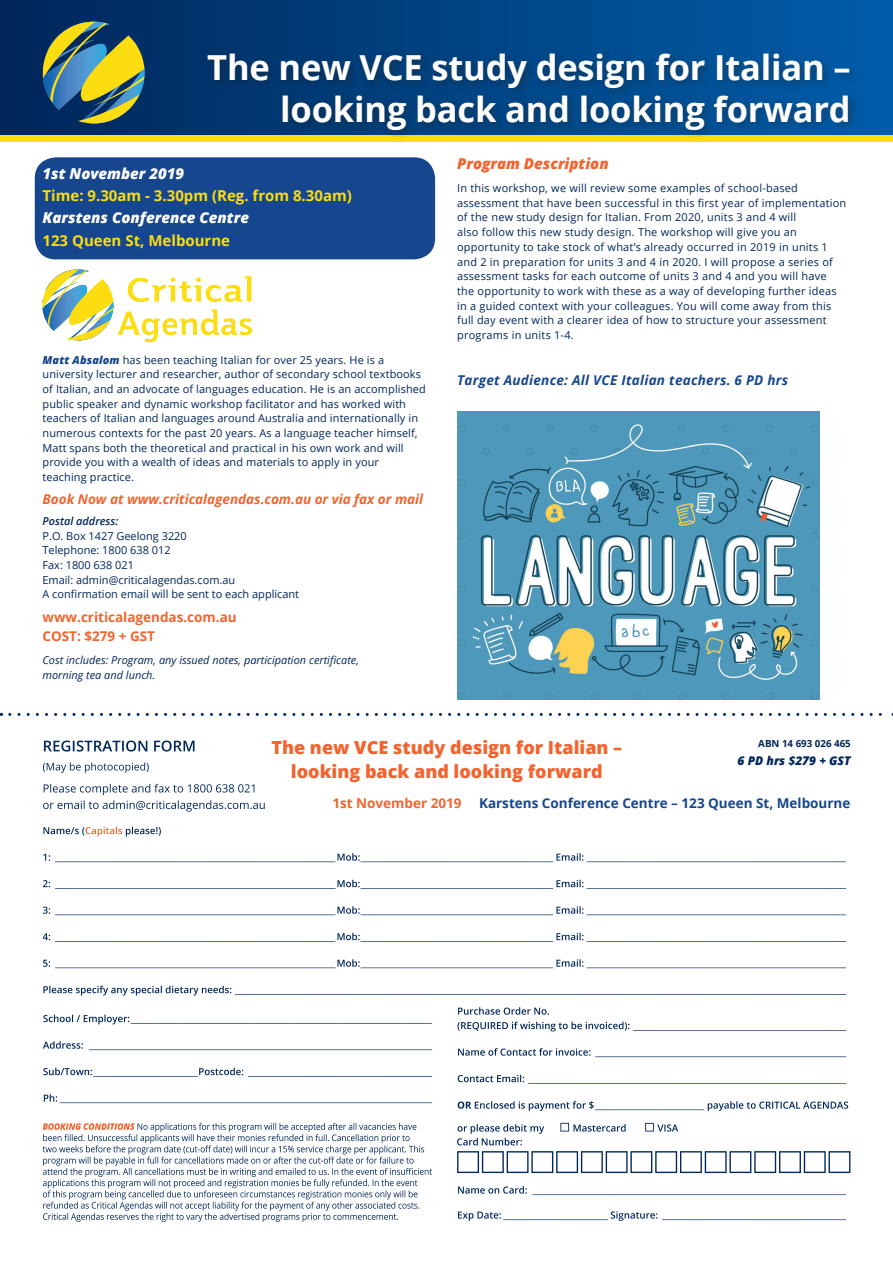
<style>
.page{position:relative;width:893px;height:1263px;background:#fff}
.page>*{position:absolute;margin:0;border:0;box-sizing:border-box;transform-origin:0 0}
.t1{font:700 34.5px/41.4px "Open Sans";letter-spacing:-.005em;color:#fff;text-align:right}
.t2{font:800 18px/24px "Open Sans";color:#f2642f;text-align:center}
.t3{font:700 15px "Open Sans";color:#fbdd12}
.t4{font:italic 800 15px "Open Sans";color:#fff}
.t5{font:italic 800 15px "Open Sans";color:#f2642f}
.t6{font:700 13.5px/19.5px "Open Sans";color:#f2642f}
.t7{font:italic 700 13.5px "Open Sans";color:#f2642f}
.t8{font:700 13.5px "Open Sans";color:#16468d}
.t9{font:italic 700 13.5px "Open Sans";letter-spacing:.02em;color:#16468d}
.t10{font:italic 800 12px "Open Sans";color:#00265a}
.t11{font:10.95px/14.7px "Open Sans";letter-spacing:.01em;color:#00265a}
.t12{font:italic 10.95px/14.7px "Open Sans";color:#00265a}
.t13{font:italic 600 10.95px "Open Sans";color:#00265a}
.t14{font:700 9.75px "Open Sans";color:#00265a}
.s1{font-weight:800;font-style:italic;color:#16468d}
</style>
<div class="page">
<svg style="left:0;top:0;width:893px;height:135px;background:#00407f"></svg>
<div style="left:0;top:135px;width:893px;height:7px;background:#fbdd12"></div>
<svg style="left:43px;top:22px;width:101px;height:101px;background:#67815f"></svg>
<div style="left:203px;top:49px;width:657px;height:92px;background:#231f20;opacity:.4"></div>
<div style="left:35px;top:157px;width:400px;height:102px;background:#16468d;border-radius:21px"></div>
<svg style="left:10px;top:713px;width:883px;height:3px"></svg>
<svg style="left:43px;top:784px;width:222px;height:28px"></svg>
<svg style="left:43px;top:762px;width:106px;height:11px"></svg>
<svg style="left:44px;top:740px;width:151px;height:11px"></svg>
<svg style="left:43px;top:269px;width:209px;height:73px"></svg>
<img style="left:457px;top:411px;width:363px;height:288px">
<svg style="left:44px;top:1094px;width:388px;height:9px"></svg>
<svg style="left:43px;top:1068px;width:389px;height:9px"></svg>
<svg style="left:43px;top:1041px;width:389px;height:9px"></svg>
<svg style="left:43px;top:1015px;width:389px;height:9px"></svg>
<svg style="left:43px;top:986px;width:803px;height:9px"></svg>
<svg style="left:43px;top:959px;width:803px;height:9px"></svg>
<svg style="left:43px;top:933px;width:803px;height:9px"></svg>
<svg style="left:43px;top:906px;width:803px;height:9px"></svg>
<svg style="left:43px;top:880px;width:803px;height:9px"></svg>
<svg style="left:43px;top:853px;width:803px;height:9px"></svg>
<svg style="left:43px;top:827px;width:118px;height:9px"></svg>
<svg style="left:43px;top:1123px;width:389px;height:99px"></svg>
<svg style="left:458px;top:1211px;width:388px;height:10px"></svg>
<svg style="left:458px;top:1186px;width:388px;height:9px"></svg>
<svg style="left:457px;top:1151px;width:393px;height:22px"></svg>
<svg style="left:458px;top:1101px;width:390px;height:10px"></svg>
<svg style="left:458px;top:1075px;width:388px;height:9px"></svg>
<svg style="left:458px;top:1048px;width:388px;height:9px"></svg>
<svg style="left:457px;top:1022px;width:389px;height:9px"></svg>
<svg style="left:458px;top:1007px;width:91px;height:8px"></svg>
<svg style="left:457px;top:1123px;width:221px;height:22px"></svg>
<h1 class="t1" style="left:207px;top:46px;width:645px">The new VCE study design for Italian – looking back and looking forward</h1>
<h3 class="t4" style="left:43px;top:162px;width:143px">1st November 2019</h3>
<h3 class="t3" style="left:43px;top:185px;width:311px">Time: 9.30am - 3.30pm (Reg. from 8.30am)</h3>
<h3 class="t4" style="left:43px;top:207px;width:208px">Karstens Conference Centre</h3>
<h3 class="t3" style="left:43px;top:230px;width:189px">123 Queen St, Melbourne</h3>
<p class="t11" style="left:43px;top:352px;width:385px"><span class="s1">Matt Absalom</span> has been teaching Italian for over 25 years. He is a university lecturer and researcher, author of secondary school textbooks of Italian, and an advocate of languages education. He is an accomplished public speaker and dynamic workshop facilitator and has worked with teachers of Italian and languages around Australia and internationally in numerous contexts for the past 20 years. As a language teacher himself, Matt spans both the theoretical and practical in his own work and will provide you with a wealth of ideas and materials to apply in your teaching practice.</p>
<p class="t7" style="left:43px;top:490px;width:382px">Book Now at www.criticalagendas.com.au or via fax or mail</p>
<p class="t13" style="left:43px;top:513px;width:77px">Postal address:</p>
<p class="t11" style="left:43px;top:528px;width:258px">P.O. Box 1427 Geelong 3220<br>Telephone: 1800 638 012<br>Fax: 1800 638 021<br>Email: admin@criticalagendas.com.au<br>A confirmation email will be sent to each applicant</p>
<p class="t6" style="left:43px;top:607px;width:196px">www.criticalagendas.com.au<br>COST: $279 + GST</p>
<p class="t12" style="left:43px;top:653px;width:318px">Cost includes: Program, any issued notes, participation certificate, morning tea and lunch.</p>
<h3 class="t5" style="left:457px;top:152px;width:153px">Program Description</h3>
<p class="t11" style="left:457px;top:180px;width:391px">In this workshop, we will review some examples of school-based assessment that have been successful in this first year of implementation of the new study design for Italian. From 2020, units 3 and 4 will<br>also follow this new study design. The workshop will give you an opportunity to take stock of what’s already occurred in 2019 in units 1 and 2 in preparation for units 3 and 4 in 2020. I will propose a series of assessment tasks for each outcome of units 3 and 4 and you will have the opportunity to work with these as a way of developing further ideas in a guided context with your colleagues. You will come away from this full day event with a clearer idea of how to structure your assessment programs in units 1-4.</p>
<p class="t9" style="left:457px;top:370px;width:332px">Target Audience: All VCE Italian teachers. 6 PD hrs</p>
<h2 class="t2" style="left:271px;top:734px;width:352px">The new VCE study design for Italian – looking back and looking forward</h2>
<p class="t14" style="left:758px;top:737px;width:94px">ABN 14 693 026 465</p>
<p class="t10" style="left:738px;top:751px;width:115px">6 PD hrs $279 + GST</p>
<p class="t6" style="left:332px;top:792px;width:131px">1st November 2019</p>
<p class="t8" style="left:479px;top:793px;width:373px">Karstens Conference Centre – 123 Queen St, Melbourne</p>
</div>
